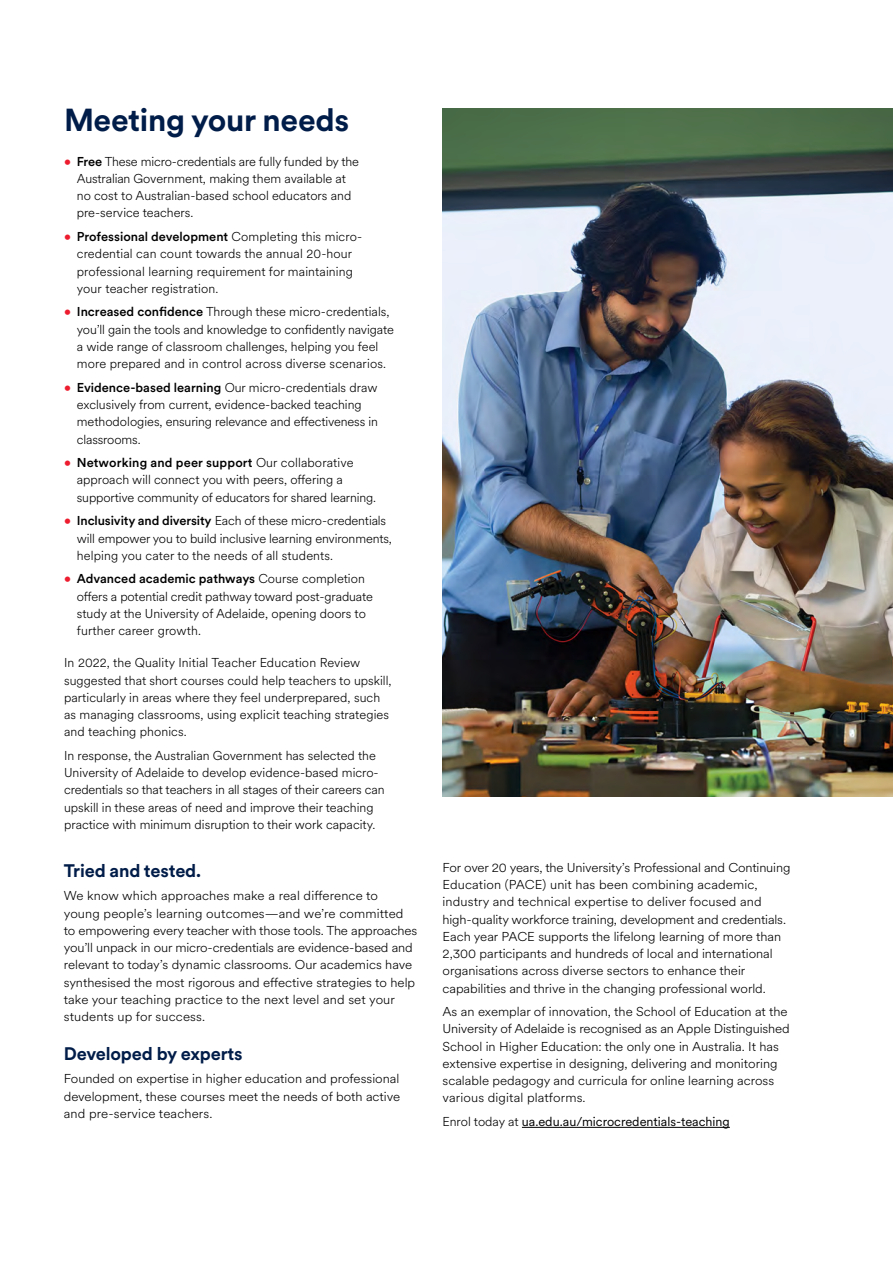
<style>
.page{position:relative;width:893px;height:1263px;background:#fff}
.page>*{position:absolute;margin:0;border:0;box-sizing:border-box;transform-origin:0 0}
.t1{font:700 31.5px "Circular XX";letter-spacing:-.01em;color:#001c48}
.t2{font:700 18px "Circular XX";letter-spacing:-.01em;color:#001c48}
.t3{font:300 12.75px/17.2px "Circular XX";color:#000}
.t4{font:300 12.75px/17.2px "Circular XX";color:#000;scale:1.04 1}
.t5{font:12.75px "Circular XX";color:#000}
.s1{font-weight:700;color:#ed1c2e}
.s2{font-weight:500}
.s3{font-weight:300}
</style>
<div class="page">
<hr style="left:522px;top:1127px;width:208px;height:1px;background:#000">
<img style="left:442px;top:108px;width:451px;height:688px">
<h1 class="t1" style="left:64px;top:99px;width:287px">Meeting your needs</h1>
<p class="t3" style="left:77px;top:152px;width:284px;text-indent:-13px"><span class="s1">•</span> <span class="s2">Free</span> These micro-credentials are fully funded by the Australian Government, making them available at no cost to Australian-based school educators and pre-service teachers.</p>
<p class="t3" style="left:77px;top:227px;width:287px;text-indent:-13px"><span class="s1">•</span> <span class="s2">Professional development</span> Completing this micro&shy;credential can count towards the annual 20-hour professional learning requirement for maintaining your teacher registration.</p>
<p class="t3" style="left:77px;top:303px;width:319px;text-indent:-13px"><span class="s1">•</span> <span class="s2">Increased confidence</span> Through these micro-credentials, you’ll gain the tools and knowledge to confidently navigate a wide range of classroom challenges, helping you feel more prepared and in control across diverse scenarios.</p>
<p class="t3" style="left:77px;top:378px;width:303px;text-indent:-13px"><span class="s1">•</span> <span class="s2">Evidence-based learning</span> Our micro-credentials draw exclusively from current, evidence-backed teaching methodologies, ensuring relevance and effectiveness in classrooms.</p>
<p class="t3" style="left:77px;top:453px;width:301px;text-indent:-13px"><span class="s1">•</span> <span class="s2">Networking and peer support</span> Our collaborative approach will connect you with peers, offering a supportive community of educators for shared learning.</p>
<p class="t3" style="left:77px;top:512px;width:317px;text-indent:-13px"><span class="s1">•</span> <span class="s2">Inclusivity and diversity</span> Each of these micro-credentials will empower you to build inclusive learning environments, helping you cater to the needs of all students.</p>
<p class="t3" style="left:77px;top:570px;width:298px;text-indent:-13px"><span class="s1">•</span> <span class="s2">Advanced academic pathways</span> Course completion offers a potential credit pathway toward post-graduate study at the University of Adelaide, opening doors to further career growth.</p>
<p class="t3" style="left:64px;top:654px;width:329px">In 2022, the Quality Initial Teacher Education Review suggested that short courses could help teachers to upskill, particularly in areas where they feel underprepared, such as managing classrooms, using explicit teaching strategies and teaching phonics.</p>
<p class="t3" style="left:64px;top:746px;width:322px">In response, the Australian Government has selected the University of Adelaide to develop evidence-based micro&shy;credentials so that teachers in all stages of their careers can upskill in these areas of need and improve their teaching practice with minimum disruption to their work capacity.</p>
<h2 class="t2" style="left:64px;top:858px;width:139px">Tried and tested.</h2>
<p class="t4" style="left:64px;top:887px;width:341px">We know which approaches make a real difference to young people’s learning outcomes—and we’re committed to empowering every teacher with those tools. The approaches you’ll unpack in our micro-credentials are evidence-based and relevant to today’s dynamic classrooms. Our academics have synthesised the most rigorous and effective strategies to help take your teaching practice to the next level and set your students up for success.</p>
<h2 class="t2" style="left:64px;top:1041px;width:180px">Developed by experts</h2>
<p class="t4" style="left:64px;top:1070px;width:325px;text-align:justify">Founded on expertise in higher education and professional development, these courses meet the needs of both active and pre-service teachers.</p>
<p class="t4" style="left:443px;top:858px;width:336px">For over 20 years, the University’s Professional and Continuing Education (PACE) unit has been combining academic, industry and technical expertise to deliver focused and high-quality workforce training, development and credentials.<br>Each year PACE supports the lifelong learning of more than 2,300 participants and hundreds of local and international organisations across diverse sectors to enhance their capabilities and thrive in the changing professional world.</p>
<p class="t4" style="left:443px;top:1002px;width:335px">As an exemplar of innovation, the School of Education at the University of Adelaide is recognised as an Apple Distinguished School in Higher Education: the only one in Australia. It has extensive expertise in designing, delivering and monitoring scalable pedagogy and curricula for online learning across various digital platforms.</p>
<p class="t5" style="left:443px;top:1113px;width:289px"><span class="s3">Enrol today at</span> ua.edu.au/microcredentials-teaching</p>
</div>
